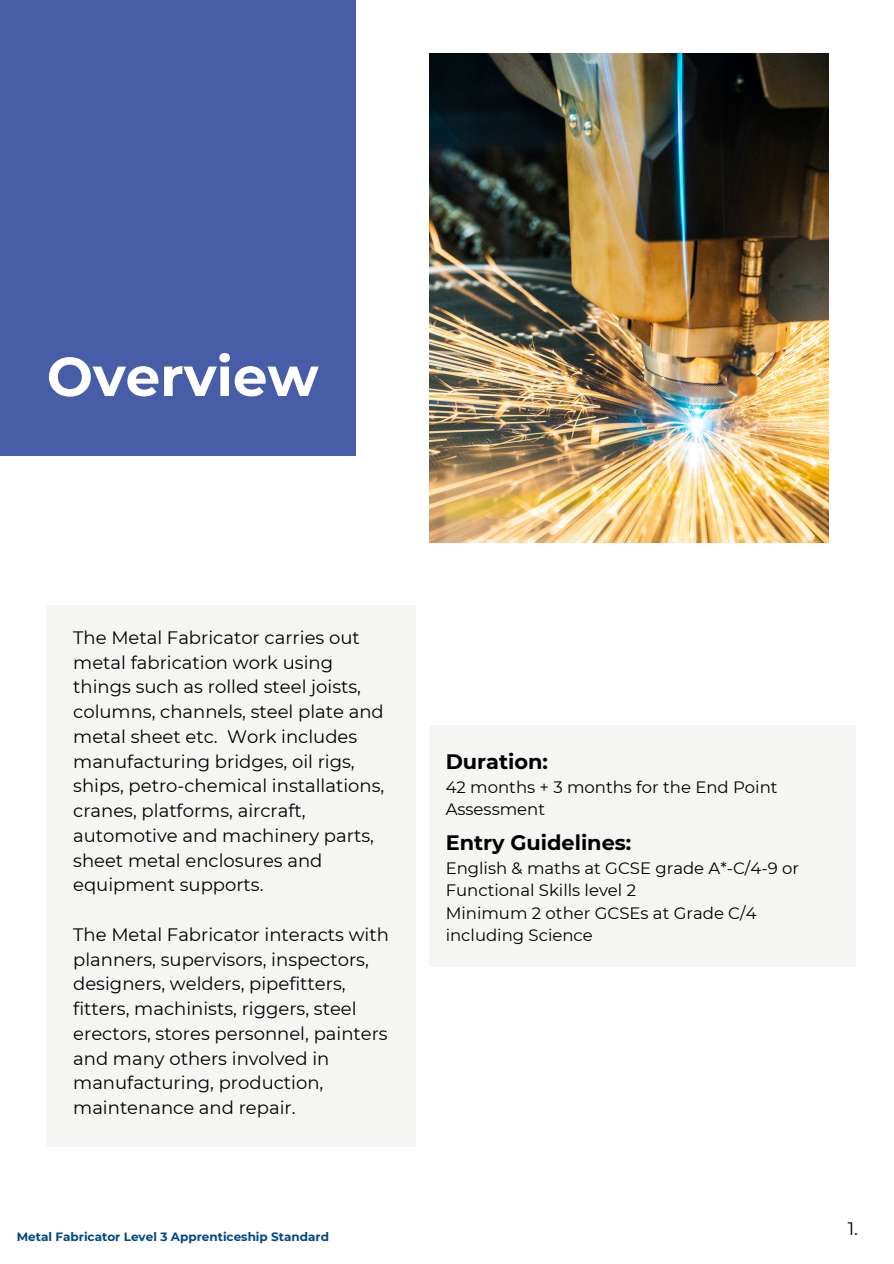
<style>
.page{position:relative;width:894px;height:1264px;background:#fff}
.page>*{position:absolute;margin:0;border:0;box-sizing:border-box;transform-origin:0 0}
.t1{font:700 54.6px "Montserrat";color:#fff}
.t2{font:700 20.85px "Montserrat";color:#000}
.t3{font:18px/24.8px "Montserrat";color:#000}
.t4{font:16.5px/22.5px "Montserrat";color:#000}
.t5{font:700 12px "Montserrat";color:#004884}
</style>
<div class="page">
<div style="left:0;top:0;width:355px;height:455px;background:#485da8"></div>
<div style="left:47px;top:605px;width:368px;height:541px;background:#f5f6f3"></div>
<div style="left:429px;top:725px;width:426px;height:241px;background:#f5f6f3"></div>
<img style="left:429px;top:54px;width:399px;height:488px">
<p class="t1" style="left:47px;top:343px;width:273px">Overview</p>
<h2 class="t3" style="left:73px;top:625px;width:312px">The Metal Fabricator carries out metal fabrication work using things such as rolled steel joists, columns, channels, steel plate and metal sheet etc. Work includes manufacturing bridges, oil rigs, ships, petro-chemical installations, cranes, platforms, aircraft, automotive and machinery parts, sheet metal enclosures and equipment supports.</h2>
<h2 class="t3" style="left:73px;top:922px;width:317px">The Metal Fabricator interacts with planners, supervisors, inspectors, designers, welders, pipefitters, fitters, machinists, riggers, steel erectors, stores personnel, painters and many others involved in manufacturing, production, maintenance and repair.</h2>
<p class="t5" style="left:17px;top:1228px;width:314px">Metal Fabricator Level 3 Apprenticeship Standard</p>
<h2 class="t2" style="left:445px;top:748px;width:104px">Duration:</h2>
<h2 class="t4" style="left:445px;top:775px;width:333px">42 months + 3 months for the End Point<br>Assessment</h2>
<h2 class="t2" style="left:445px;top:830px;width:187px">Entry Guidelines:</h2>
<h2 class="t4" style="left:445px;top:856px;width:355px">English &amp; maths at GCSE grade A*-C/4-9 or<br>Functional Skills level 2<br>Minimum 2 other GCSEs at Grade C/4 including Science</h2>
<h2 class="t3" style="left:847px;top:1216px;width:12px">1.</h2>
</div>
